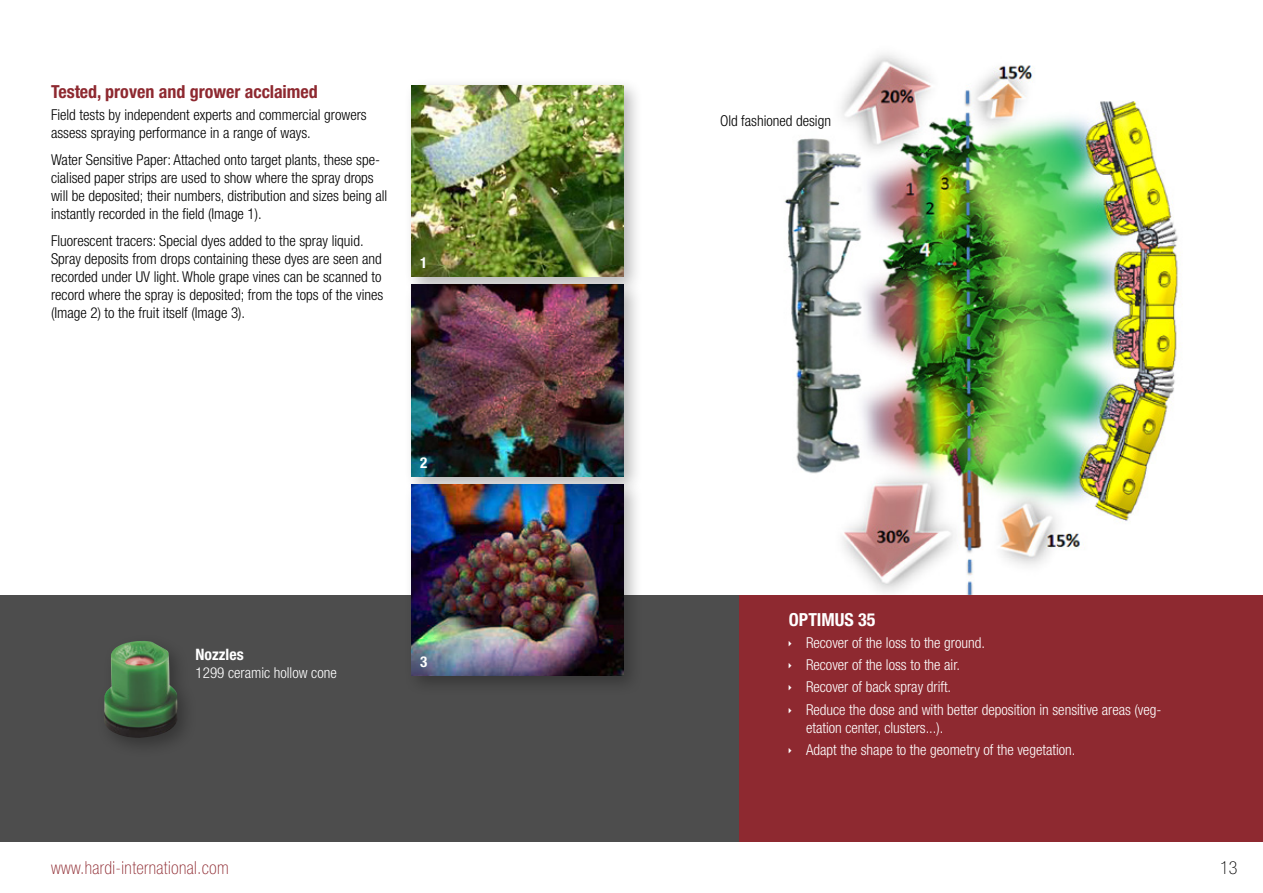
<style>
.page{position:relative;width:1263px;height:893px;background:#fff}
.page>*{position:absolute;margin:0;border:0;box-sizing:border-box;transform-origin:0 0}
.t1{font:700 condensed 18px "Helvetica Neue LT Pro";color:#8e2930}
.t2{font:100 condensed 18px "Helvetica Neue LT Pro";letter-spacing:.02em;color:#8e2930}
.t3{font:700 condensed 18px "Helvetica Neue LT Pro";color:#fff}
.t4{font:100 condensed 18px "Helvetica Neue LT Pro";color:#000}
.t5{font:700 condensed 15.75px "Helvetica Neue LT Pro";color:#fff}
.t6{font:300 condensed 15px/18px "Helvetica Neue LT Pro";color:#000}
.t7{font:300 condensed 15px/22.2px "Helvetica Neue LT Pro";color:#fff}
.t8{font:700 condensed 15px "Helvetica Neue LT Pro";color:#fff}
</style>
<div class="page">
<div style="left:0;top:595px;width:739px;height:247px;background:#4d4d4d"></div>
<div style="left:96px;top:633px;width:101px;height:125px;background:#000;opacity:.3"></div>
<img style="left:104px;top:641px;width:73px;height:97px">
<img style="left:784px;top:54px;width:394px;height:541px">
<div style="left:403px;top:77px;width:240px;height:220px;background:#000;opacity:.3"></div>
<img style="left:412px;top:85px;width:211px;height:191px">
<div style="left:403px;top:276px;width:240px;height:220px;background:#000;opacity:.3"></div>
<img style="left:412px;top:285px;width:211px;height:191px">
<div style="left:403px;top:476px;width:240px;height:220px;background:#000;opacity:.3"></div>
<img style="left:412px;top:484px;width:211px;height:192px">
<div style="left:739px;top:595px;width:524px;height:247px;background:#8e2930"></div>
<p class="t1" style="left:51px;top:81px;width:268px">Tested, proven and grower acclaimed</p>
<p class="t6" style="left:51px;top:106px;width:317px">Field tests by independent experts and commercial growers assess spraying performance in a range of ways.</p>
<p class="t6" style="left:51px;top:151px;width:338px">Water Sensitive Paper: Attached onto target plants, these spe&shy;cialised paper strips are used to show where the spray drops will be deposited; their numbers, distribution and sizes being all instantly recorded in the field (Image 1).</p>
<p class="t6" style="left:51px;top:232px;width:334px">Fluorescent tracers: Special dyes added to the spray liquid.<br>Spray deposits from drops containing these dyes are seen and recorded under UV light. Whole grape vines can be scanned to record where the spray is deposited; from the tops of the vines (Image 2) to the fruit itself (Image 3).</p>
<p class="t8" style="left:420px;top:254px;width:9px">1</p>
<p class="t8" style="left:420px;top:453px;width:9px">2</p>
<p class="t5" style="left:196px;top:645px;width:50px">Nozzles</p>
<p class="t7" style="left:196px;top:662px;width:143px">1299 ceramic hollow cone</p>
<p class="t8" style="left:420px;top:653px;width:9px">3</p>
<p class="t6" style="left:720px;top:111px;width:112px">Old fashioned design</p>
<p class="t3" style="left:789px;top:608px;width:88px">OPTIMUS 35</p>
<p class="t7" style="left:806px;top:631px;width:357px">Recover of the loss to the ground.<br>Recover of the loss to the air.<br>Recover of back spray drift.<br>Reduce the dose and with better deposition in sensitive areas (veg-</p>
<p class="t7" style="left:806px;top:716px;width:271px">etation center, clusters...).<br>Adapt the shape to the geometry of the vegetation.</p>
<p class="t2" style="left:51px;top:857px;width:179px">www.hardi-international.com</p>
<p class="t4" style="left:1220px;top:857px;width:19px">13</p>
</div>
